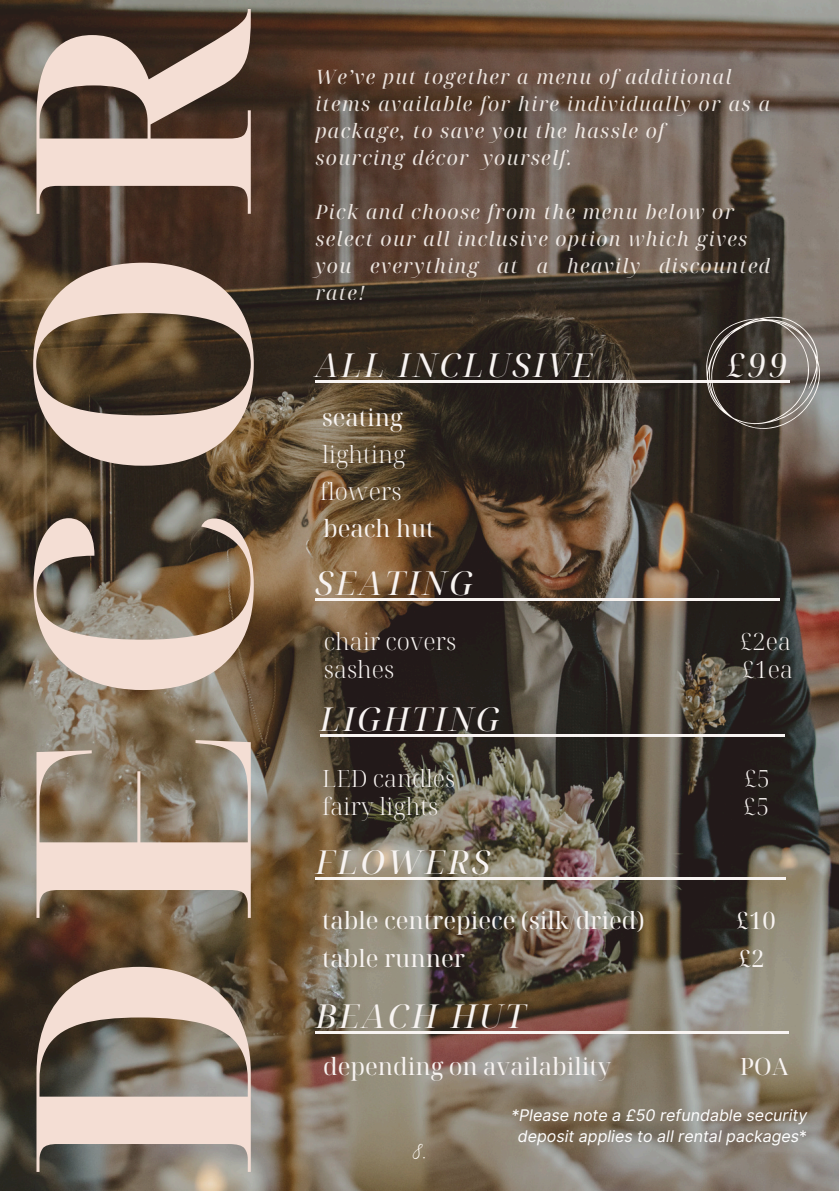
<style>
.page{position:relative;width:839px;height:1191px;background:#fff}
.page>*{position:absolute;margin:0;border:0;box-sizing:border-box;transform-origin:0 0}
.t1{font:700 299.8px "Noto Serif Display";letter-spacing:.08em;color:#f4ded4}
.t2{font:italic 33px "Noto Serif Display";letter-spacing:.08em;color:#f8f4f2}
.t3{font:23.8px "Noto Serif Display";color:#f8f4f2}
.t4{font:300 23.8px "Noto Serif Display";color:#f8f4f2}
.t5{font:22px "Eyesome Script";color:#fffaf6}
.t6{font:italic 19.8px/27px "Noto Serif Display";letter-spacing:.065em;color:#fffaf6}
.t7{font:italic 16px/21.4px "Inter";color:#fff;text-align:center}
.s1{font-style:normal}
</style>
<div class="page">
<img style="left:0;top:0;width:838px;height:1191px">
<hr style="left:315px;top:380px;width:280px;height:3px;background:#f8f4f2">
<hr style="left:595px;top:380px;width:120px;height:3px;background:#f8f4f2">
<hr style="left:315px;top:598px;width:160px;height:3px;background:#f8f4f2">
<hr style="left:475px;top:598px;width:240px;height:3px;background:#f8f4f2">
<svg style="left:715px;top:598px;width:11px;height:3px"></svg>
<hr style="left:726px;top:598px;width:53px;height:3px;background:#f8f4f2">
<hr style="left:320px;top:734px;width:182px;height:3px;background:#f8f4f2">
<hr style="left:502px;top:734px;width:218px;height:3px;background:#f8f4f2">
<svg style="left:720px;top:734px;width:11px;height:3px"></svg>
<hr style="left:731px;top:734px;width:53px;height:3px;background:#f8f4f2">
<hr style="left:315px;top:877px;width:178px;height:3px;background:#f8f4f2">
<hr style="left:493px;top:877px;width:239px;height:3px;background:#f8f4f2">
<hr style="left:732px;top:877px;width:54px;height:3px;background:#f8f4f2">
<hr style="left:315px;top:1031px;width:213px;height:3px;background:#f8f4f2">
<hr style="left:528px;top:1031px;width:207px;height:3px;background:#f8f4f2">
<hr style="left:735px;top:1031px;width:53px;height:3px;background:#f8f4f2">
<svg style="left:706px;top:316px;width:114px;height:113px"></svg>
<h3 class="t1" style="left:-70px;top:1180px;width:1173px;rotate:-90deg">DECOR</h3>
<p class="t6" style="left:315px;top:62px;width:456px">We’ve put together a menu of additional items available for hire individually or as a package, to save you the hassle of<br>sourcing décor yourself.</p>
<p class="t6" style="left:315px;top:197px;width:456px">Pick and choose from the menu below or select our all inclusive option which gives you everything at a heavily discounted rate!</p>
<h2 class="t2" style="left:315px;top:342px;width:279px">ALL INCLUSIVE</h2>
<h2 class="t2" style="left:726px;top:342px;width:62px">£99</h2>
<p class="t3" style="left:322px;top:401px;width:82px">seating</p>
<h1 class="t4" style="left:322px;top:438px;width:85px">lighting</h1>
<h4 class="t4" style="left:320px;top:474px;width:83px">flowers</h4>
<h3 class="t3" style="left:323px;top:511px;width:113px">beach hut</h3>
<h3 class="t2" style="left:315px;top:560px;width:159px">SEATING</h3>
<h4 class="t4" style="left:324px;top:625px;width:134px">chair covers</h4>
<h4 class="t4" style="left:739px;top:625px;width:53px">£2ea</h4>
<p class="t4" style="left:324px;top:653px;width:72px">sashes</p>
<p class="t4" style="left:741px;top:653px;width:53px">£1ea</p>
<h3 class="t2" style="left:320px;top:696px;width:181px">LIGHTING</h3>
<h3 class="t4" style="left:322px;top:762px;width:135px">LED candles</h3>
<h3 class="t4" style="left:743px;top:762px;width:28px">£5</h3>
<h3 class="t4" style="left:322px;top:790px;width:118px">fairy lights</h3>
<h3 class="t4" style="left:742px;top:790px;width:28px">£5</h3>
<h3 class="t2" style="left:315px;top:839px;width:176px">FLOWERS</h3>
<h2 class="t3" style="left:322px;top:904px;width:324px">table centrepiece (silk/dried)</h2>
<h2 class="t3" style="left:735px;top:904px;width:41px">£10</h2>
<h2 class="t3" style="left:322px;top:941px;width:144px">table runner</h2>
<h2 class="t3" style="left:738px;top:941px;width:28px">£2</h2>
<h3 class="t2" style="left:315px;top:992px;width:211px">BEACH HUT</h3>
<h2 class="t3" style="left:323px;top:1050px;width:290px">depending on availability</h2>
<h2 class="t3" style="left:739px;top:1050px;width:50px">POA</h2>
<h2 class="t5" style="left:413px;top:1138px;width:14px">8.</h2>
<h3 class="t7" style="left:511px;top:1105px;width:297px">*Please note a £50 refundable security deposit applies to all rental packages<span class="s1">*</span></h3>
</div>
